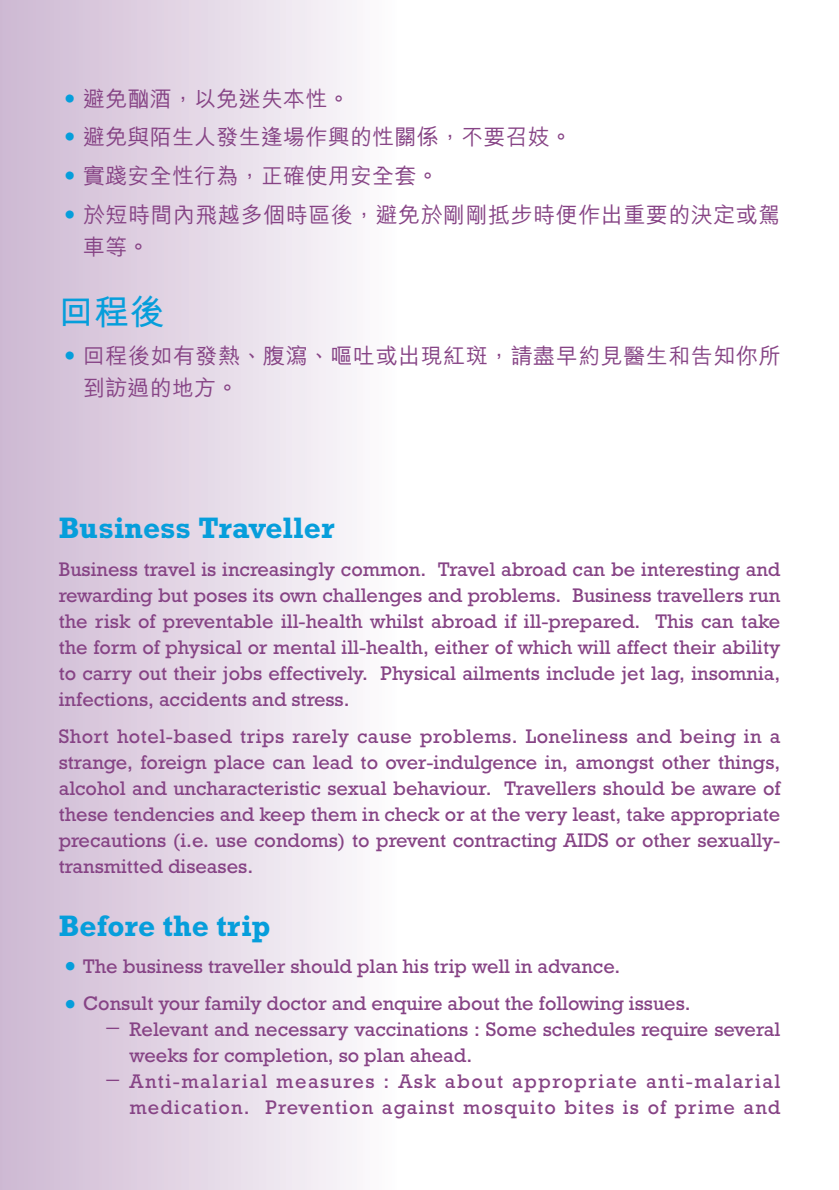
<style>
.page{position:relative;width:839px;height:1190px;background:#fff}
.page>*{position:absolute;margin:0;border:0;box-sizing:border-box;transform-origin:0 0}
.t1{font:700 35px "M Hei";color:#069edb}
.t2{font:700 30px "Rockwell";color:#069edb}
.t3{font:500 22px/38.8px "M Hei";letter-spacing:.025em;color:#864385}
.t4{font:20px/26px "Rockwell";color:#864385;text-align:justify}
.t5{font:20px "Rockwell";letter-spacing:.075em;color:#864385}
.t6{font:20px "Rockwell";letter-spacing:.055em;color:#864385}
.s1{color:#069edb}
.s2{font-family:"M Hei";font-weight:500;font-size:23px;color:#069edb}
.s3{font-family:"M Hei";font-weight:500}
</style>
<div class="page">
<div style="left:0;top:0;width:397px;height:1190px;background:linear-gradient(to right,#cdb7d2,#fdfcfd)"></div>
<p class="t3" style="left:59px;top:82px;width:723px"><span class="s1">‧</span>避免酗酒，以免迷失本性。<br><span class="s1">‧</span>避免與陌生人發生逢場作興的性關係，不要召妓。<br><span class="s1">‧</span>實踐安全性行為，正確使用安全套。<br><span class="s1">‧</span>於短時間內飛越多個時區後，避免於剛剛抵步時便作出重要的決定或駕</p>
<p class="t3" style="left:83px;top:230px;width:68px">車等。</p>
<h2 class="t1" style="left:59px;top:299px;width:107px">回程後</h2>
<p class="t3" style="left:83px;top:343px;width:699px;line-height:32px;text-indent:-24px"><span class="s1">‧</span>回程後如有發熱、腹瀉、嘔吐或出現紅斑，請盡早約見醫生和告知你所到訪過的地方。</p>
<h2 class="t2" style="left:59px;top:517px;width:277px">Business Traveller</h2>
<p class="t4" style="left:59px;top:558px;width:723px">Business travel is increasingly common. Travel abroad can be interesting and rewarding but poses its own challenges and problems. Business travellers run the risk of preventable ill-health whilst abroad if ill-prepared. This can take the form of physical or mental ill-health, either of which will affect their ability to carry out their jobs effectively. Physical ailments include jet lag, insomnia, infections, accidents and stress.</p>
<p class="t4" style="left:59px;top:725px;width:723px">Short hotel-based trips rarely cause problems. Loneliness and being in a strange, foreign place can lead to over-indulgence in, amongst other things, alcohol and uncharacteristic sexual behaviour. Travellers should be aware of these tendencies and keep them in check or at the very least, take appropriate precautions (i.e. use condoms) to prevent contracting AIDS or other sexually&shy;transmitted diseases.</p>
<h2 class="t2" style="left:59px;top:914px;width:213px">Before the trip</h2>
<p class="t4" style="left:59px;top:949px;width:634px;line-height:37.4px"><span class="s2">‧</span>The business traveller should plan his trip well in advance. <span class="s2">‧</span>Consult your family doctor and enquire about the following issues.</p>
<p class="t4" style="left:103px;top:1019px;width:679px"><span class="s3">－</span> Relevant and necessary vaccinations : Some schedules require several</p>
<p class="t4" style="left:130px;top:1045px;width:344px">weeks for completion, so plan ahead.</p>
<p class="t5" style="left:103px;top:1074px;width:679px"><span class="s3">－</span> Anti-malarial measures : Ask about appropriate anti-malarial</p>
<p class="t6" style="left:130px;top:1100px;width:652px">medication. Prevention against mosquito bites is of prime and</p>
</div>
